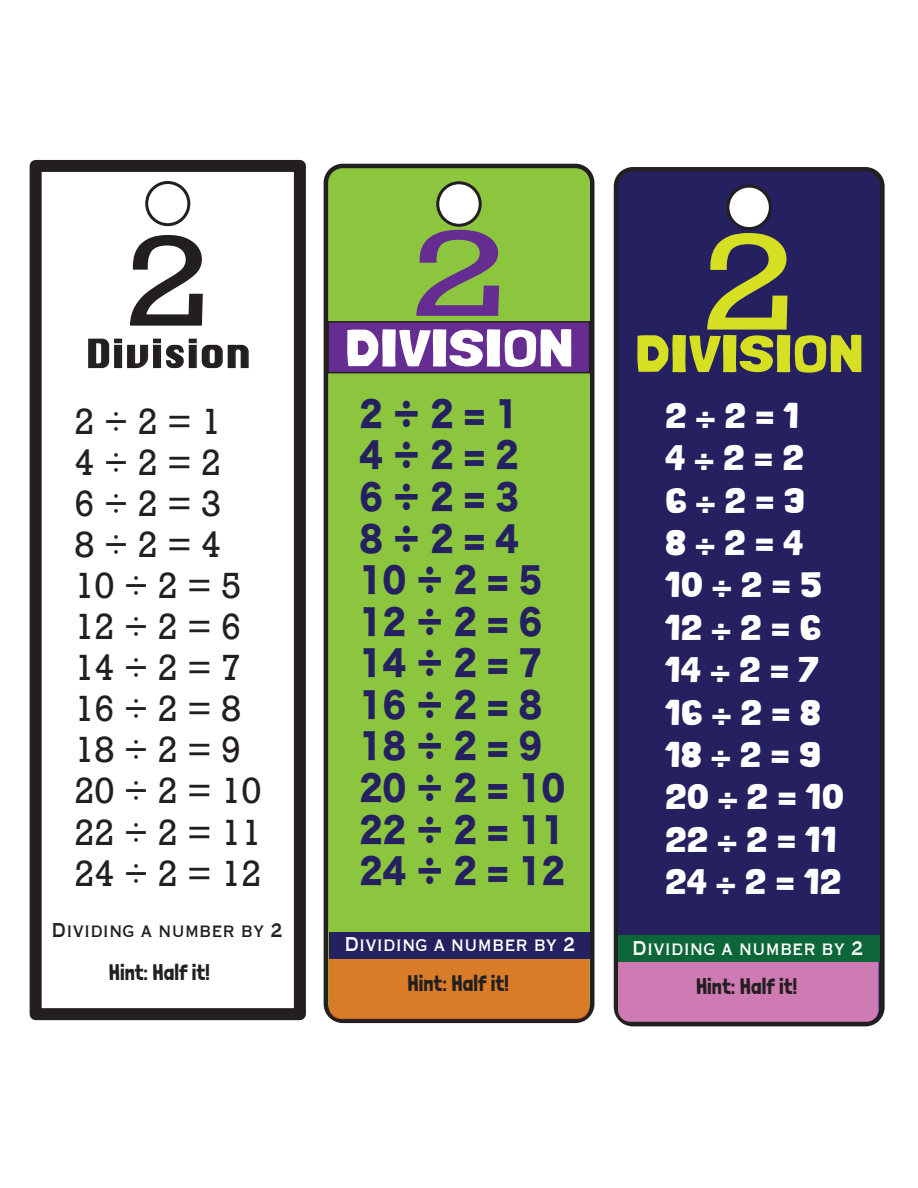
<style>
.page{position:relative;width:918px;height:1188px;background:#fff}
.page>*{position:absolute;margin:0;border:0;box-sizing:border-box;transform-origin:0 0}
.t1{font:129.15px "Rockwell";color:#d6df21;scale:1.3 1}
.t2{font:121.2px "Rockwell";color:#231f20;scale:1.26 1}
.t3{font:115.05px "Rockwell";color:#652d91;scale:1.51 1}
.t4{font:52.35px "Londrina Solid";letter-spacing:-.005em;color:#fff;scale:1.41 1}
.t5{font:52.35px "Londrina Solid";letter-spacing:-.005em;color:#d6df21;scale:1.41 1}
.t6{font:37.35px "Krungthep";color:#231f20;scale:1.04 1}
.t7{font:35.4px/42.5px "Londrina Solid";color:#fff;scale:1.23 1}
.t8{font:34.65px/41.5px "Hira Kaku Std N W8";color:#252161;scale:.87 1}
.t9{font:34.2px/41.1px "Rockwell";color:#231f20}
.t10{font:26.1px "Copperplate";letter-spacing:-.005em;color:#fff;scale:.77 1}
.t11{font:26.1px "Copperplate";letter-spacing:-.005em;color:#231f20;scale:.77 1}
.t12{font:22.5px "Londrina Solid";color:#231f20}
</style>
<div class="page">
<div style="left:30px;top:160px;width:276px;height:860px;background:#fff;border:12px solid #231f20"></div>
<div style="left:326px;top:166px;width:266px;height:855px;background:#8bc63e;border-radius:17px"></div>
<div style="left:324px;top:164px;width:270px;height:859px;border:4px solid #231f20;border-radius:17px"></div>
<div style="left:145px;top:181px;width:45px;height:45px;border:3px solid #231f20;border-radius:50%"></div>
<svg style="left:88px;top:338px;width:161px;height:31px"></svg>
<div style="left:438px;top:183px;width:42px;height:42px;background:#fff;border-radius:50%"></div>
<div style="left:436px;top:181px;width:46px;height:46px;border:3px solid #231f20;border-radius:50%"></div>
<div style="left:329px;top:943px;width:260px;height:76px;background:#d87c28;border-radius:12px"></div>
<div style="left:616px;top:169px;width:266px;height:855px;background:#252161;border-radius:17px"></div>
<div style="left:614px;top:167px;width:271px;height:859px;border:4px solid #231f20;border-radius:17px"></div>
<div style="left:728px;top:186px;width:42px;height:43px;background:#fff;border-radius:50%"></div>
<div style="left:726px;top:185px;width:46px;height:45px;border:3px solid #231f20;border-radius:50%"></div>
<div style="left:327px;top:321px;width:263px;height:52px;background:#652d91;border:2px solid #231f20"></div>
<div style="left:329px;top:932px;width:260px;height:27px;background:#252161"></div>
<div style="left:618px;top:951px;width:261px;height:71px;background:#cf7bb3;border-radius:12px"></div>
<div style="left:618px;top:935px;width:261px;height:27px;background:#0c6638"></div>
<h2 class="t2" style="left:123px;top:207px;width:73px">2</h2>
<p class="t6" style="left:86px;top:333px;width:161px">Division</p>
<p class="t9" style="left:75px;top:401px;width:188px">2 ÷ 2 = 1<br>4 ÷ 2 = 2<br>6 ÷ 2 = 3<br>8 ÷ 2 = 4<br>10 ÷ 2 = 5<br>12 ÷ 2 = 6<br>14 ÷ 2 = 7<br>16 ÷ 2 = 8<br>18 ÷ 2 = 9<br>20 ÷ 2 = 10<br>22 ÷ 2 = 11<br>24 ÷ 2 = 12</p>
<p class="t11" style="left:52px;top:913px;width:302px">Dividing a number by 2</p>
<p class="t12" style="left:109px;top:959px;width:103px">Hint: Half it!</p>
<h3 class="t3" style="left:409px;top:203px;width:69px">2</h3>
<h3 class="t4" style="left:344px;top:317px;width:165px">DIVISION</h3>
<p class="t8" style="left:360px;top:394px;width:238px">2 ÷ 2 = 1<br>4 ÷ 2 = 2<br>6 ÷ 2 = 3<br>8 ÷ 2 = 4<br>10 ÷ 2 = 5<br>12 ÷ 2 = 6<br>14 ÷ 2 = 7<br>16 ÷ 2 = 8<br>18 ÷ 2 = 9<br>20 ÷ 2 = 10<br>22 ÷ 2 = 11<br>24 ÷ 2 = 12</p>
<p class="t10" style="left:344px;top:927px;width:302px">Dividing a number by 2</p>
<p class="t12" style="left:408px;top:970px;width:103px">Hint: Half it!</p>
<h1 class="t1" style="left:700px;top:203px;width:78px">2</h1>
<h3 class="t5" style="left:635px;top:323px;width:165px">DIVISION</h3>
<p class="t7" style="left:665px;top:394px;width:147px">2 ÷ 2 = 1<br>4 ÷ 2 = 2<br>6 ÷ 2 = 3<br>8 ÷ 2 = 4<br>10 ÷ 2 = 5<br>12 ÷ 2 = 6<br>14 ÷ 2 = 7<br>16 ÷ 2 = 8<br>18 ÷ 2 = 9<br>20 ÷ 2 = 10<br>22 ÷ 2 = 11<br>24 ÷ 2 = 12</p>
<p class="t10" style="left:632px;top:931px;width:302px">Dividing a number by 2</p>
<p class="t12" style="left:696px;top:973px;width:103px">Hint: Half it!</p>
</div>
